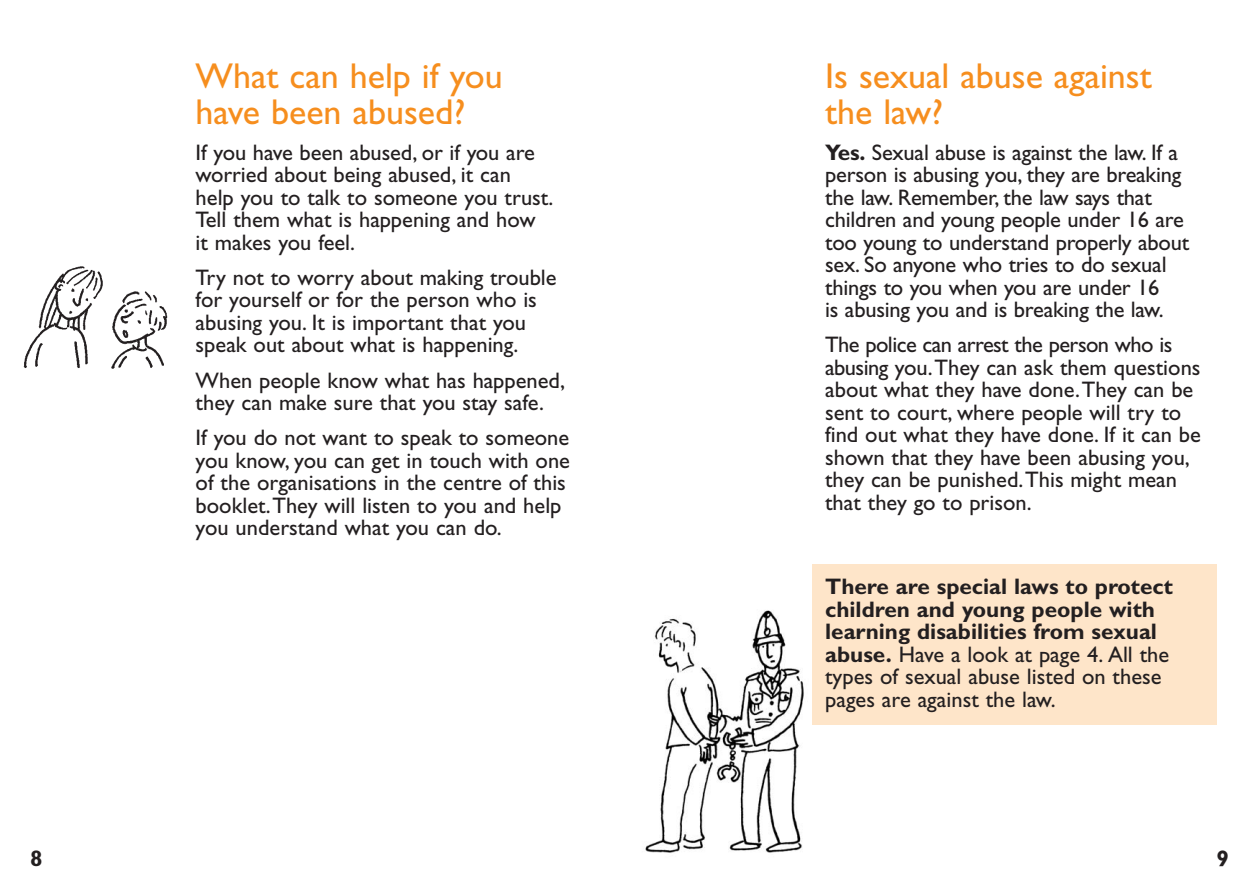
<style>
.page{position:relative;width:1259px;height:893px;background:#fff}
.page>*{position:absolute;margin:0;border:0;box-sizing:border-box;transform-origin:0 0}
.t1{font:36px/36px "Gill Sans";color:#f68e1e}
.t2{font:22.5px/22.5px "Gill Sans";color:#231f20}
.t3{font:700 22.5px/22.5px "Gill Sans";color:#231f20}
.s1{font-weight:700}
.s2{font-weight:400}
</style>
<div class="page">
<img style="left:645px;top:610px;width:177px;height:243px">
<div style="left:812px;top:564px;width:404px;height:160px;background:#fee5c9"></div>
<img style="left:23px;top:266px;width:145px;height:103px">
<p class="t1" style="left:196px;top:62px;width:309px">What can help if you have been abused?</p>
<p class="t2" style="left:196px;top:143px;width:359px">If you have been abused, or if you are worried about being abused, it can help you to talk to someone you trust.<br>Tell them what is happening and how it makes you feel.</p>
<p class="t2" style="left:196px;top:268px;width:362px">Try not to worry about making trouble for yourself or for the person who is abusing you. It is important that you speak out about what is happening.</p>
<p class="t2" style="left:196px;top:371px;width:371px">When people know what has happened, they can make sure that you stay safe.</p>
<p class="t2" style="left:196px;top:429px;width:376px">If you do not want to speak to someone you know, you can get in touch with one of the organisations in the centre of this booklet.They will listen to you and help you understand what you can do.</p>
<p class="t1" style="left:825px;top:62px;width:328px">Is sexual abuse against the law?</p>
<p class="t2" style="left:825px;top:143px;width:365px"><span class="s1">Yes.</span> Sexual abuse is against the law. If a person is abusing you, they are breaking the law. Remember, the law says that children and young people under 16 are too young to understand properly about sex. So anyone who tries to do sexual things to you when you are under 16<br>is abusing you and is breaking the law.</p>
<p class="t2" style="left:825px;top:336px;width:377px">The police can arrest the person who is abusing you.They can ask them questions about what they have done.They can be sent to court, where people will try to find out what they have done. If it can be shown that they have been abusing you, they can be punished.This might mean that they go to prison.</p>
<p class="t3" style="left:825px;top:577px;width:349px">There are special laws to protect children and young people with learning disabilities from sexual abuse. <span class="s2">Have a look at page 4. All the types of sexual abuse listed on these pages are against the law.</span></p>
<p class="t3" style="left:30px;top:849px;width:14px">8</p>
<p class="t3" style="left:1216px;top:849px;width:14px">9</p>
</div>
